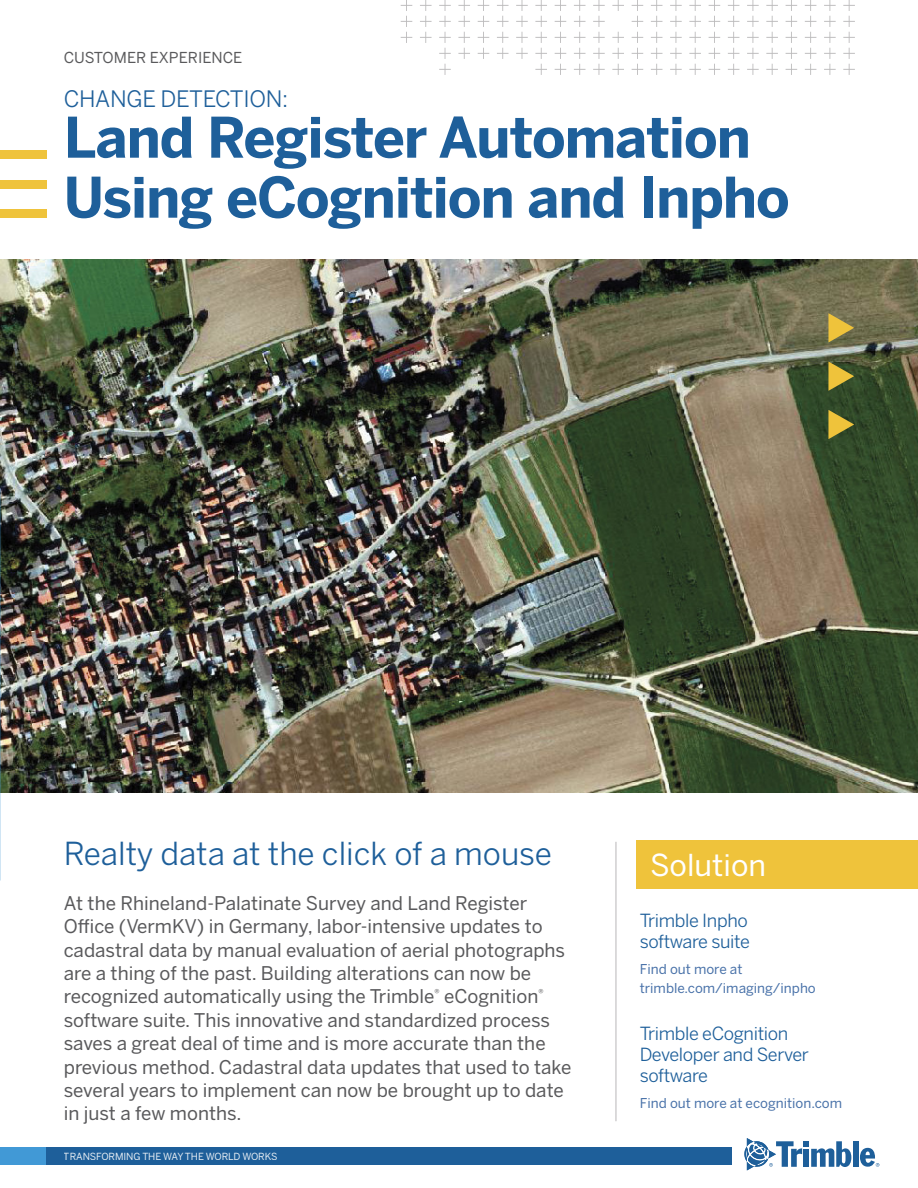
<style>
.page{position:relative;width:918px;height:1188px;background:#fff}
.page>*{position:absolute;margin:0;border:0;box-sizing:border-box;transform-origin:0 0}
.t1{font:700 55.5px/60px "Benton Sans";letter-spacing:-.02em;color:#1e5f9a}
.t2{font:31.5px "Benton Sans";color:#1e5f9a}
.t3{font:30px "Benton Sans";color:#fff}
.t4{font:22.5px "Benton Sans";letter-spacing:-.015em;color:#1e5f9a}
.t5{font:18.75px/23.4px "Benton Sans";color:#59595b}
.t6{font:18px/21px "Benton Sans";letter-spacing:-.02em;color:#1e5f9a}
.t7{font:15px "Benton Sans";color:#59595b}
.t8{font:13.5px/19.5px "Benton Sans";color:#4972a9}
.t9{font:9.75px "Benton Sans";letter-spacing:-.01em;color:#fff}
</style>
<div class="page">
<svg style="left:401px;top:0;width:454px;height:75px"></svg>
<div style="left:853px;top:1141px;width:5px;height:26px;background:#1e5f9a"></div>
<svg style="left:744px;top:1138px;width:107px;height:32px"></svg>
<svg style="left:860px;top:1148px;width:19px;height:19px"></svg>
<div style="left:0;top:1147px;width:730px;height:18px;background:#4199d6"></div>
<div style="left:47px;top:1147px;width:685px;height:18px;background:#1e5f9a"></div>
<img style="left:0;top:259px;width:918px;height:533px">
<svg style="left:828px;top:313px;width:26px;height:30px"></svg>
<svg style="left:828px;top:361px;width:26px;height:30px"></svg>
<svg style="left:828px;top:410px;width:26px;height:29px"></svg>
<div style="left:637px;top:840px;width:281px;height:49px;background:#efc33b"></div>
<hr style="left:615px;top:842px;width:2px;height:279px;background:#d0cfd0">
<div style="left:0;top:150px;width:47px;height:9px;background:#efc33b"></div>
<div style="left:0;top:180px;width:47px;height:8px;background:#efc33b"></div>
<div style="left:0;top:209px;width:47px;height:9px;background:#efc33b"></div>
<p class="t7" style="left:64px;top:48px;width:180px">CUSTOMER EXPERIENCE</p>
<p class="t4" style="left:64px;top:85px;width:226px">CHANGE DETECTION:</p>
<h1 class="t1" style="left:64px;top:108px;width:727px">Land Register Automation<br>Using eCognition and Inpho</h1>
<h2 class="t2" style="left:64px;top:835px;width:490px">Realty data at the click of a mouse</h2>
<p class="t5" style="left:64px;top:891px;width:509px">At the Rhineland-Palatinate Survey and Land Register Office (VermKV) in Germany, labor-intensive updates to cadastral data by manual evaluation of aerial photographs are a thing of the past. Building alterations can now be recognized automatically using the Trimble<sup>®</sup> eCognition<sup>® </sup>software suite. This innovative and standardized process saves a great deal of time and is more accurate than the previous method. Cadastral data updates that used to take several years to implement can now be brought up to date in just a few months.</p>
<p class="t9" style="left:64px;top:1150px;width:215px">TRANSFORMING THE WAY THE WORLD WORKS</p>
<h3 class="t3" style="left:650px;top:847px;width:117px">Solution</h3>
<p class="t6" style="left:640px;top:910px;width:112px">Trimble Inpho software suite</p>
<p class="t8" style="left:640px;top:959px;width:178px">Find out more at trimble.com/imaging/inpho</p>
<p class="t6" style="left:640px;top:1023px;width:171px">Trimble eCognition<br>Developer and Server software</p>
<p class="t8" style="left:640px;top:1093px;width:204px">Find out more at ecognition.com</p>
</div>
